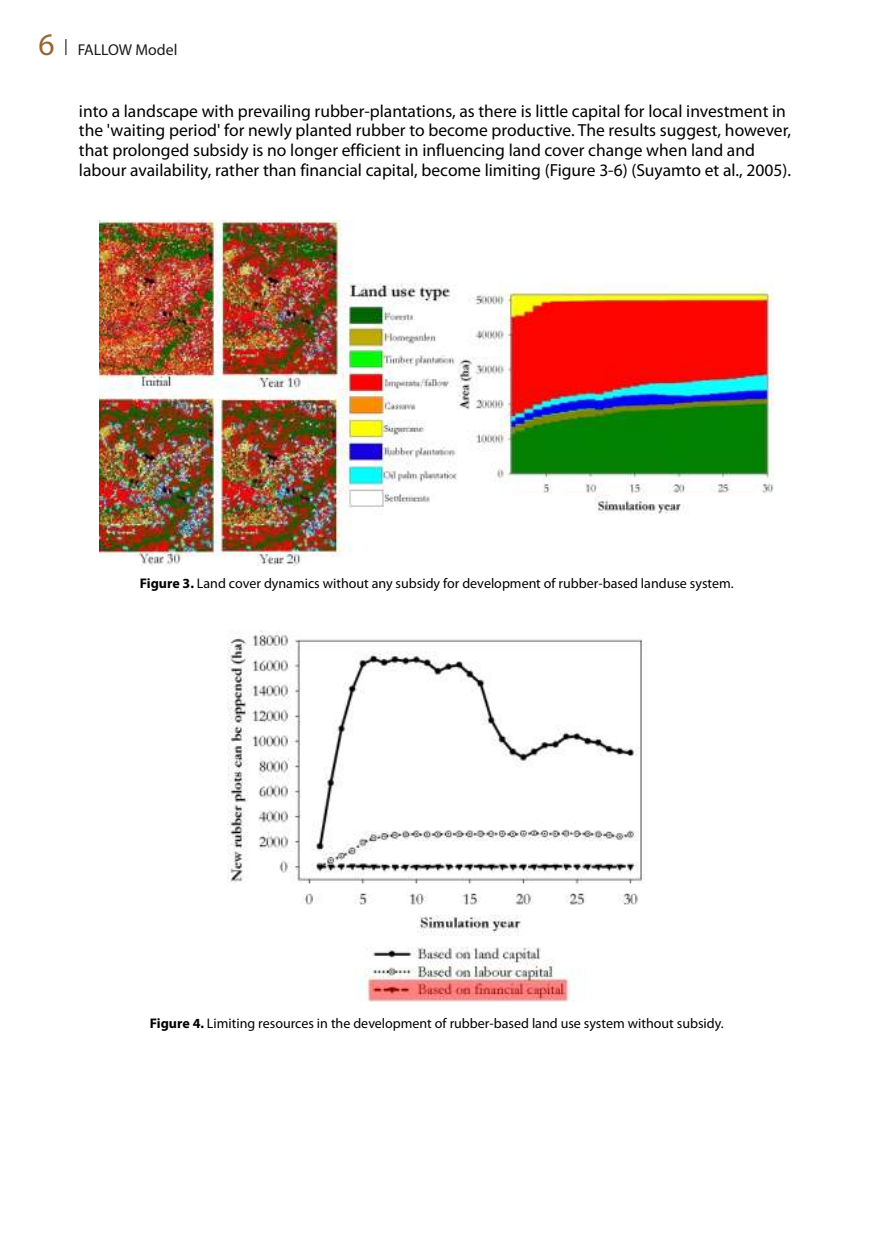
<style>
.page{position:relative;width:874px;height:1241px;background:#fff}
.page>*{position:absolute;margin:0;border:0;box-sizing:border-box;transform-origin:0 0}
.t1{font:17.5px/19.8px "Myriad Pro";color:#000}
.t2{font:15.75px "Myriad Pro";color:#1a1a1a}
.t3{font:14px "Myriad Pro";color:#000}
.s1{font-size:31.5px;color:#963}
.s2{font-weight:700}
</style>
<div class="page">
<img style="left:99px;top:220px;width:675px;height:345px">
<img style="left:227px;top:630px;width:416px;height:372px">
<svg style="left:65px;top:39px;width:1px;height:16px"></svg>
<p class="t2" style="left:38px;top:43px;width:140px"><span class="s1">6</span> FALLOW Model</p>
<p class="t1" style="left:79px;top:102px;width:713px">into a landscape with prevailing rubber-plantations, as there is little capital for local investment in the 'waiting period' for newly planted rubber to become productive. The results suggest, however, that prolonged subsidy is no longer efficient in influencing land cover change when land and labour availability, rather than financial capital, become limiting (Figure 3-6) (Suyamto et al., 2005).</p>
<p class="t3" style="left:140px;top:577px;width:595px"><span class="s2">Figure 3.</span> Land cover dynamics without any subsidy for development of rubber-based landuse system.</p>
<p class="t3" style="left:150px;top:1017px;width:575px"><span class="s2">Figure 4.</span> Limiting resources in the development of rubber-based land use system without subsidy.</p>
</div>
